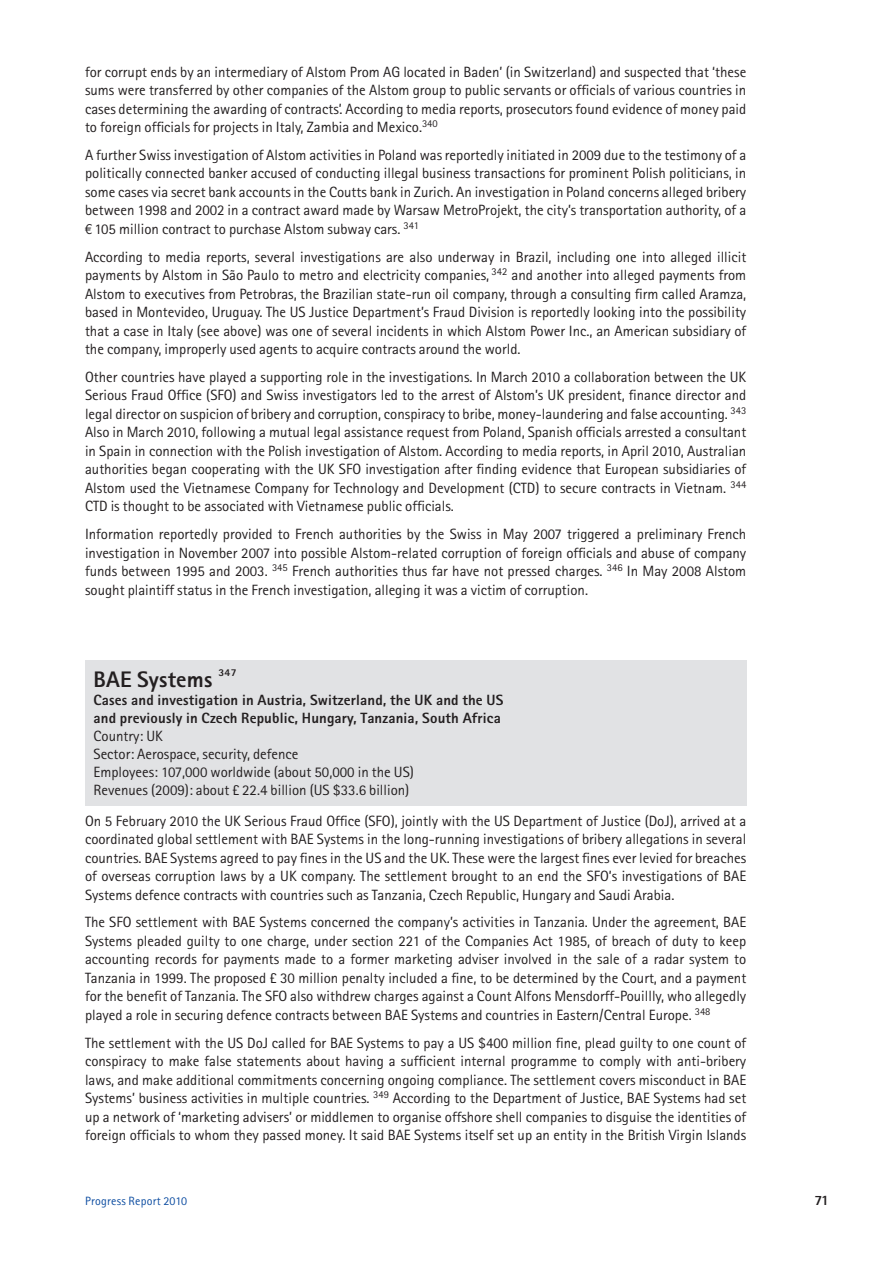
<style>
.page{position:relative;width:893px;height:1263px;background:#fff}
.page>*{position:absolute;margin:0;border:0;box-sizing:border-box;transform-origin:0 0}
.t1{font:800 22.5px "Rotis Sans Serif";letter-spacing:.01em;color:#231f20}
.t2{font:14.85px/18.5px "Rotis Sans Serif";color:#231f20;text-align:justify}
.t3{font:800 14.85px/18px "Rotis Sans Serif";letter-spacing:.01em;color:#231f20}
.t4{font:800 14.25px "Rotis Sans Serif";color:#231f20}
.t5{font:12px "Rotis Sans Serif";letter-spacing:.02em;color:#0d4da1}
.t6{font:800 10.5px "Rotis Sans Serif";color:#231f20}
.s1{font-family:"Euro Signs Me BSK";font-size:13.95px}
</style>
<div class="page">
<div style="left:85px;top:660px;width:661px;height:146px;background:#e1e2e4"></div>
<p class="t2" style="left:85px;top:64px;width:663px">for corrupt ends by an intermediary of Alstom Prom AG located in Baden’ (in Switzerland) and suspected that ‘these sums were transferred by other companies of the Alstom group to public servants or officials of various countries in cases determining the awarding of contracts’. According to media reports, prosecutors found evidence of money paid to foreign officials for projects in Italy, Zambia and Mexico.<sup>340</sup></p>
<p class="t2" style="left:85px;top:147px;width:663px">A further Swiss investigation of Alstom activities in Poland was reportedly initiated in 2009 due to the testimony of a politically connected banker accused of conducting illegal business transactions for prominent Polish politicians, in some cases via secret bank accounts in the Coutts bank in Zurich. An investigation in Poland concerns alleged bribery between 1998 and 2002 in a contract award made by Warsaw MetroProjekt, the city’s transportation authority, of a <span class="s1">F</span> 105 million contract to purchase Alstom subway cars. <sup>341</sup></p>
<p class="t2" style="left:85px;top:249px;width:663px">According to media reports, several investigations are also underway in Brazil, including one into alleged illicit payments by Alstom in São Paulo to metro and electricity companies, <sup>342</sup> and another into alleged payments from Alstom to executives from Petrobras, the Brazilian state-run oil company, through a consulting firm called Aramza, based in Montevideo, Uruguay. The US Justice Department’s Fraud Division is reportedly looking into the possibility that a case in Italy (see above) was one of several incidents in which Alstom Power Inc., an American subsidiary of the company, improperly used agents to acquire contracts around the world.</p>
<p class="t2" style="left:85px;top:369px;width:663px">Other countries have played a supporting role in the investigations. In March 2010 a collaboration between the UK Serious Fraud Office (SFO) and Swiss investigators led to the arrest of Alstom’s UK president, finance director and legal director on suspicion of bribery and corruption, conspiracy to bribe, money-laundering and false accounting. <sup>343<br></sup>Also in March 2010, following a mutual legal assistance request from Poland, Spanish officials arrested a consultant in Spain in connection with the Polish investigation of Alstom. According to media reports, in April 2010, Australian authorities began cooperating with the UK SFO investigation after finding evidence that European subsidiaries of Alstom used the Vietnamese Company for Technology and Development (CTD) to secure contracts in Vietnam. <sup>344<br></sup>CTD is thought to be associated with Vietnamese public officials.</p>
<p class="t2" style="left:85px;top:526px;width:663px">Information reportedly provided to French authorities by the Swiss in May 2007 triggered a preliminary French investigation in November 2007 into possible Alstom-related corruption of foreign officials and abuse of company funds between 1995 and 2003. <sup>345</sup> French authorities thus far have not pressed charges. <sup>346</sup> In May 2008 Alstom sought plaintiff status in the French investigation, alleging it was a victim of corruption.</p>
<h1 class="t1" style="left:94px;top:671px;width:120px">BAE Systems</h1>
<p class="t6" style="left:218px;top:669px;width:20px">347</p>
<p class="t3" style="left:94px;top:692px;width:411px">Cases and investigation in Austria, Switzerland, the UK and the US and previously in Czech Republic, Hungary, Tanzania, South Africa</p>
<p class="t2" style="left:94px;top:728px;width:322px;line-height:18px;text-align:left">Country: UK<br>Sector: Aerospace, security, defence<br>Employees: 107,000 worldwide (about 50,000 in the US)<br>Revenues (2009): about £ 22.4 billion (US $33.6 billion)</p>
<p class="t2" style="left:85px;top:813px;width:663px">On 5 February 2010 the UK Serious Fraud Office (SFO), jointly with the US Department of Justice (DoJ), arrived at a coordinated global settlement with BAE Systems in the long-running investigations of bribery allegations in several countries. BAE Systems agreed to pay fines in the US and the UK. These were the largest fines ever levied for breaches of overseas corruption laws by a UK company. The settlement brought to an end the SFO’s investigations of BAE Systems defence contracts with countries such as Tanzania, Czech Republic, Hungary and Saudi Arabia.</p>
<p class="t2" style="left:85px;top:915px;width:663px">The SFO settlement with BAE Systems concerned the company’s activities in Tanzania. Under the agreement, BAE Systems pleaded guilty to one charge, under section 221 of the Companies Act 1985, of breach of duty to keep accounting records for payments made to a former marketing adviser involved in the sale of a radar system to Tanzania in 1999. The proposed £ 30 million penalty included a fine, to be determined by the Court, and a payment for the benefit of Tanzania. The SFO also withdrew charges against a Count Alfons Mensdorff-Pouillly, who allegedly played a role in securing defence contracts between BAE Systems and countries in Eastern/Central Europe. <sup>348</sup></p>
<p class="t2" style="left:85px;top:1035px;width:663px">The settlement with the US DoJ called for BAE Systems to pay a US $400 million fine, plead guilty to one count of conspiracy to make false statements about having a sufficient internal programme to comply with anti-bribery laws, and make additional commitments concerning ongoing compliance. The settlement covers misconduct in BAE Systems’ business activities in multiple countries. <sup>349</sup> According to the Department of Justice, BAE Systems had set up a network of ‘marketing advisers’ or middlemen to organise offshore shell companies to disguise the identities of foreign officials to whom they passed money. It said BAE Systems itself set up an entity in the British Virgin Islands</p>
<p class="t5" style="left:85px;top:1197px;width:104px">Progress Report 2010</p>
<p class="t4" style="left:814px;top:1195px;width:16px">71</p>
</div>
